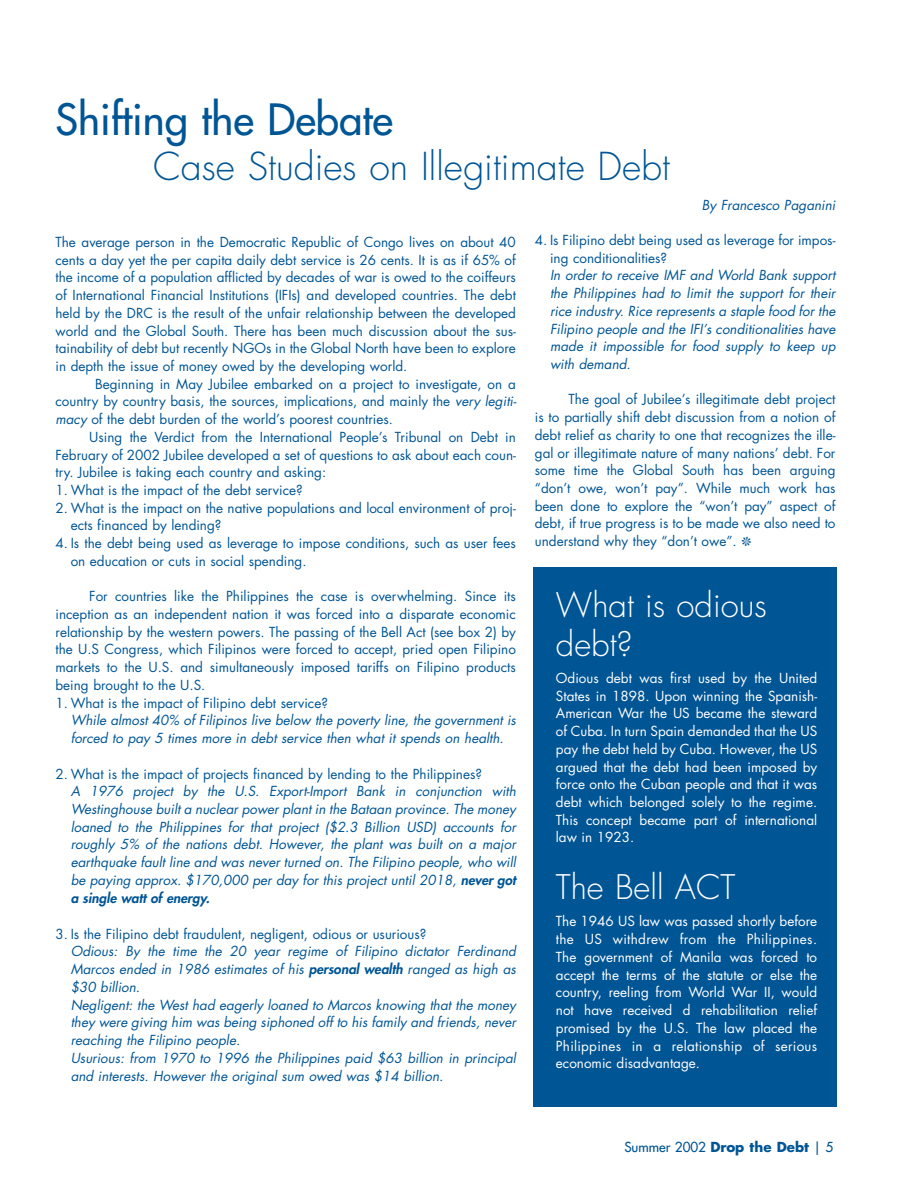
<style>
.page{position:relative;width:918px;height:1188px;background:#fff}
.page>*{position:absolute;margin:0;border:0;box-sizing:border-box;transform-origin:0 0}
.t1{font:42px "Futura";color:#005595}
.t2{font:300 37.5px "Futura";color:#005595}
.t3{font:300 33px/39px "Futura";color:#fff}
.t4{font:13.5px/17.7px "Futura";color:#005595;text-align:justify}
.t5{font:italic 13.5px/17.7px "Futura";color:#005595}
.t6{font:13.5px/17.7px "Futura";color:#fff;text-align:justify}
.t7{font:13.5px "Futura";color:#005595}
.s1{font-style:italic}
.s2{font-weight:800}
.s3{font-weight:700}
</style>
<div class="page">
<div style="left:533px;top:567px;width:304px;height:540px;background:#005595"></div>
<h1 class="t1" style="left:56px;top:99px;width:339px">Shifting the Debate</h1>
<h2 class="t2" style="left:153px;top:149px;width:518px">Case Studies on Illegitimate Debt</h2>
<p class="t5" style="left:702px;top:197px;width:135px">By Francesco Paganini</p>
<p class="t4" style="left:55px;top:234px;width:462px">The average person in the Democratic Republic of Congo lives on about 40 cents a day yet the per capita daily debt service is 26 cents. It is as if 65% of the income of a population afflicted by decades of war is owed to the coiffeurs of International Financial Institutions (IFIs) and developed countries. The debt held by the DRC is the result of the unfair relationship between the developed world and the Global South. There has been much discussion about the sus&shy;tainability of debt but recently NGOs in the Global North have been to explore in depth the issue of money owed by the developing world.</p>
<p class="t4" style="left:55px;top:376px;width:463px;text-indent:40px">Beginning in May Jubilee embarked on a project to investigate, on a country by country basis, the sources, implications, and mainly the <span class="s1">very legiti&shy;macy</span> of the debt burden of the world’s poorest countries.</p>
<p class="t4" style="left:56px;top:429px;width:462px;text-indent:34px">Using the Verdict from the International People’s Tribunal on Debt in February of 2002 Jubilee developed a set of questions to ask about each coun&shy;try. Jubilee is taking each country and asking:</p>
<p class="t4" style="left:56px;top:482px;width:249px">1. What is the impact of the debt service?</p>
<p class="t4" style="left:71px;top:500px;width:447px;text-indent:-15px">2. What is the impact on the native populations and local environment of proj&shy;ects financed by lending?</p>
<p class="t4" style="left:71px;top:536px;width:447px;text-indent:-15px">4. Is the debt being used as leverage to impose conditions, such as user fees on education or cuts in social spending.</p>
<p class="t4" style="left:56px;top:589px;width:462px;text-indent:34px">For countries like the Philippines the case is overwhelming. Since its inception as an independent nation it was forced into a disparate economic relationship by the western powers. The passing of the Bell Act (see box 2) by the U.S Congress, which Filipinos were forced to accept, pried open Filipino markets to the U.S. and simultaneously imposed tariffs on Filipino products being brought to the U.S.</p>
<p class="t4" style="left:56px;top:695px;width:274px">1. What is the impact of Filipino debt service?</p>
<p class="t5" style="left:71px;top:713px;width:447px">While almost 40% of Filipinos live below the poverty line, the government is forced to pay 5 times more in debt service then what it spends on health.</p>
<p class="t4" style="left:55px;top:766px;width:428px">2. What is the impact of projects financed by lending to the Philippines?</p>
<p class="t5" style="left:71px;top:783px;width:447px;text-align:justify">A 1976 project by the U.S. Export-Import Bank in conjunction with Westinghouse built a nuclear power plant in the Bataan province. The money loaned to the Philippines for that project ($2.3 Billion USD) accounts for roughly 5% of the nations debt. However, the plant was built on a major earthquake fault line and was never turned on. The Filipino people, who will be paying approx. $170,000 per day for this project until 2018, <span class="s2">never got a single watt of energy.</span></p>
<p class="t4" style="left:55px;top:926px;width:372px">3. Is the Filipino debt fraudulent, negligent, odious or usurious?</p>
<p class="t5" style="left:71px;top:944px;width:447px">Odious: By the time the 20 year regime of Filipino dictator Ferdinand Marcos ended in 1986 estimates of his <span class="s2">personal wealth</span> ranged as high as $30 billion.<br>Negligent: the West had eagerly loaned to Marcos knowing that the money they were giving him was being siphoned off to his family and friends, never reaching the Filipino people.<br>Usurious: from 1970 to 1996 the Philippines paid $63 billion in principal and interests. However the original sum owed was $14 billion.</p>
<p class="t4" style="left:550px;top:232px;width:287px;text-indent:-15px">4. Is Filipino debt being used as leverage for impos&shy;ing conditionalities?</p>
<p class="t5" style="left:550px;top:268px;width:287px;text-align:justify">In order to receive IMF and World Bank support the Philippines had to limit the support for their rice industry. Rice represents a staple food for the Filipino people and the IFI’s conditionalities have made it impossible for food supply to keep up with demand.</p>
<p class="t4" style="left:535px;top:392px;width:302px;text-indent:34px">The goal of Jubilee’s illegitimate debt project is to partially shift debt discussion from a notion of debt relief as charity to one that recognizes the ille&shy;gal or illegitimate nature of many nations’ debt. For some time the Global South has been arguing “don’t owe, won’t pay”. While much work has been done to explore the “won’t pay” aspect of debt, if true progress is to be made we also need to understand why they “don’t owe”. ❊</p>
<h3 class="t3" style="left:556px;top:588px;width:212px">What is odious debt?</h3>
<p class="t6" style="left:556px;top:670px;width:263px">Odious debt was first used by the United States in 1898. Upon winning the Spanish-American War the US became the steward of Cuba. In turn Spain demanded that the US pay the debt held by Cuba. However, the US argued that the debt had been imposed by force onto the Cuban people and that it was debt which belonged solely to the regime.<br>This concept became part of international law in 1923.</p>
<h3 class="t3" style="left:556px;top:870px;width:181px">The Bell ACT</h3>
<p class="t6" style="left:556px;top:914px;width:263px">The 1946 US law was passed shortly before the US withdrew from the Philippines.<br>The government of Manila was forced to accept the terms of the statute or else the country, reeling from World War II, would not have received d rehabilitation relief promised by the U.S. The law placed the Philippines in a relationship of serious economic disadvantage.</p>
<p class="t7" style="left:624px;top:1140px;width:210px">Summer 2002 <span class="s3">Drop the Debt</span> | 5</p>
</div>
